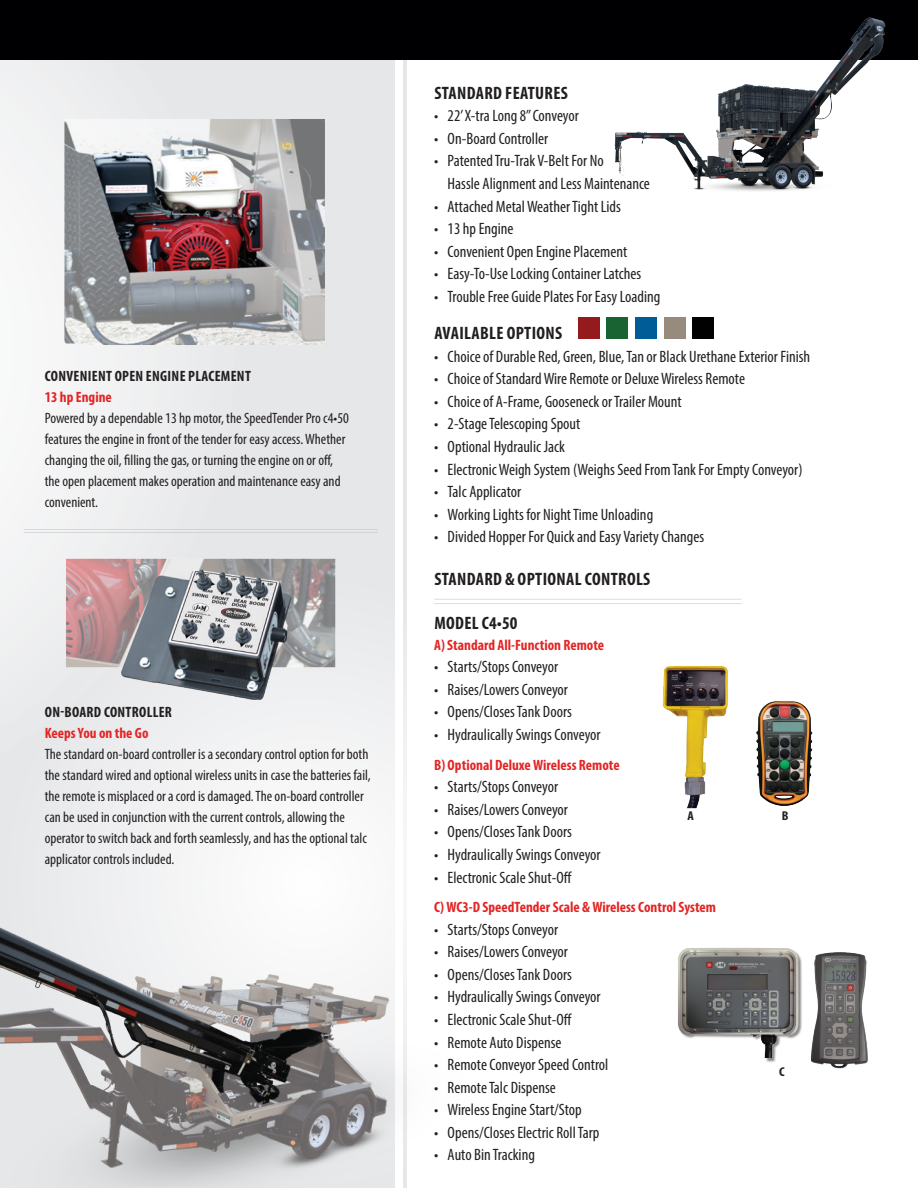
<style>
.page{position:relative;width:918px;height:1188px;background:#e6e7e9}
.page>*{position:absolute;margin:0;border:0;box-sizing:border-box;transform-origin:0 0}
.t1{font:700 condensed 18px "Myriad Pro";letter-spacing:.02em;color:#231f20}
.t2{font:condensed 16.5px/22.5px "Myriad Pro";color:#231f20}
.t3{font:condensed 15px/21px "Myriad Pro";color:#231f20}
.t4{font:700 condensed 15px "Myriad Pro";color:#e32525}
.t5{font:700 condensed 15px "Myriad Pro";letter-spacing:.02em;color:#231f20}
.t6{font:700 condensed 12.9px "Myriad Pro";color:#231f20;scale:1.09 1}
</style>
<div class="page">
<svg style="left:0;top:59px;width:252px;height:511px;fill:#f0f0f2"></svg>
<div style="left:407px;top:0;width:511px;height:1188px;background:#fff"></div>
<div style="left:395px;top:0;width:8px;height:1188px;background:#fff"></div>
<svg style="left:0;top:570px;width:407px;height:263px;fill:#f0f0f1"></svg>
<div style="left:0;top:0;width:918px;height:59px;background:#000002"></div>
<img style="left:662px;top:666px;width:66px;height:143px">
<img style="left:756px;top:701px;width:57px;height:105px">
<hr style="left:434px;top:599px;width:308px;height:1px;background:#bcbdc0">
<hr style="left:434px;top:603px;width:308px;height:1px;background:#bcbdc0">
<div style="left:606px;top:317px;width:22px;height:22px;background:#196333"></div>
<div style="left:578px;top:317px;width:22px;height:22px;background:#951a1d"></div>
<div style="left:635px;top:317px;width:22px;height:22px;background:#005c97"></div>
<div style="left:664px;top:317px;width:21px;height:22px;background:#968b7d"></div>
<div style="left:692px;top:317px;width:22px;height:22px;background:#010101"></div>
<div style="left:679px;top:949px;width:124px;height:114px;background:#231f20;opacity:.51"></div>
<img style="left:678px;top:947px;width:124px;height:111px">
<img style="left:810px;top:952px;width:58px;height:117px">
<img style="left:0;top:833px;width:407px;height:355px">
<hr style="left:24px;top:532px;width:354px;height:1px;background:#bcbdc0">
<hr style="left:24px;top:529px;width:354px;height:1px;background:#bcbdc0">
<img style="left:60px;top:554px;width:281px;height:155px">
<img style="left:60px;top:117px;width:265px;height:230px">
<img style="left:608px;top:17px;width:299px;height:174px">
<p class="t5" style="left:45px;top:366px;width:208px">CONVENIENT OPEN ENGINE PLACEMENT</p>
<p class="t4" style="left:45px;top:387px;width:69px">13 hp Engine</p>
<p class="t3" style="left:45px;top:407px;width:306px">Powered by a dependable 13 hp motor, the SpeedTender Pro c4•50 features the engine in front of the tender for easy access. Whether changing the oil, filling the gas, or turning the engine on or off, the open placement makes operation and maintenance easy and convenient.</p>
<p class="t5" style="left:45px;top:702px;width:129px">ON-BOARD CONTROLLER</p>
<p class="t4" style="left:45px;top:723px;width:105px">Keeps You on the Go</p>
<p class="t3" style="left:45px;top:743px;width:327px">The standard on-board controller is a secondary control option for both the standard wired and optional wireless units in case the batteries fail, the remote is misplaced or a cord is damaged. The on-board controller can be used in conjunction with the current controls, allowing the operator to switch back and forth seamlessly, and has the optional talc applicator controls included.</p>
<p class="t1" style="left:434px;top:82px;width:135px">STANDARD FEATURES</p>
<p class="t2" style="left:434px;top:105px;width:146px">• 22’ X-tra Long 8” Conveyor</p>
<p class="t2" style="left:434px;top:127px;width:116px">• On-Board Controller</p>
<p class="t2" style="left:448px;top:150px;width:204px;text-indent:-13px">• Patented Tru-Trak V-Belt For No<br>Hassle Alignment and Less Maintenance</p>
<p class="t2" style="left:434px;top:195px;width:188px">• Attached Metal Weather Tight Lids</p>
<p class="t2" style="left:434px;top:217px;width:81px">• 13 hp Engine</p>
<p class="t2" style="left:434px;top:240px;width:195px">• Convenient Open Engine Placement</p>
<p class="t2" style="left:434px;top:262px;width:209px">• Easy-To-Use Locking Container Latches</p>
<p class="t2" style="left:434px;top:285px;width:228px">• Trouble Free Guide Plates For Easy Loading</p>
<p class="t1" style="left:434px;top:322px;width:129px">AVAILABLE OPTIONS</p>
<p class="t2" style="left:434px;top:345px;width:378px">• Choice of Durable Red, Green, Blue, Tan or Black Urethane Exterior Finish</p>
<p class="t2" style="left:434px;top:368px;width:312px">• Choice of Standard Wire Remote or Deluxe Wireless Remote</p>
<p class="t2" style="left:434px;top:390px;width:249px">• Choice of A-Frame, Gooseneck or Trailer Mount</p>
<p class="t2" style="left:434px;top:413px;width:148px">• 2-Stage Telescoping Spout</p>
<p class="t2" style="left:434px;top:435px;width:132px">• Optional Hydraulic Jack</p>
<p class="t2" style="left:434px;top:458px;width:370px">• Electronic Weigh System (Weighs Seed From Tank For Empty Conveyor)</p>
<p class="t2" style="left:434px;top:480px;width:89px">• Talc Applicator</p>
<p class="t2" style="left:434px;top:503px;width:221px">• Working Lights for Night Time Unloading</p>
<p class="t2" style="left:434px;top:525px;width:272px">• Divided Hopper For Quick and Easy Variety Changes</p>
<p class="t1" style="left:434px;top:568px;width:217px">STANDARD &amp; OPTIONAL CONTROLS</p>
<p class="t1" style="left:434px;top:612px;width:85px">MODEL C4•50</p>
<p class="t4" style="left:434px;top:636px;width:172px">A) Standard All-Function Remote</p>
<p class="t2" style="left:434px;top:656px;width:126px">• Starts/Stops Conveyor</p>
<p class="t2" style="left:434px;top:678px;width:135px">• Raises/Lowers Conveyor</p>
<p class="t2" style="left:434px;top:701px;width:139px">• Opens/Closes Tank Doors</p>
<p class="t2" style="left:434px;top:723px;width:168px">• Hydraulically Swings Conveyor</p>
<p class="t4" style="left:434px;top:756px;width:187px">B) Optional Deluxe Wireless Remote</p>
<p class="t2" style="left:434px;top:776px;width:126px">• Starts/Stops Conveyor</p>
<p class="t2" style="left:434px;top:798px;width:135px">• Raises/Lowers Conveyor</p>
<p class="t2" style="left:434px;top:821px;width:139px">• Opens/Closes Tank Doors</p>
<p class="t2" style="left:434px;top:843px;width:168px">• Hydraulically Swings Conveyor</p>
<p class="t2" style="left:434px;top:866px;width:139px">• Electronic Scale Shut-Off</p>
<p class="t4" style="left:434px;top:898px;width:283px">C) WC3-D SpeedTender Scale &amp; Wireless Control System</p>
<p class="t2" style="left:434px;top:918px;width:126px">• Starts/Stops Conveyor</p>
<p class="t2" style="left:434px;top:941px;width:135px">• Raises/Lowers Conveyor</p>
<p class="t2" style="left:434px;top:963px;width:139px">• Opens/Closes Tank Doors</p>
<p class="t2" style="left:434px;top:986px;width:168px">• Hydraulically Swings Conveyor</p>
<p class="t2" style="left:434px;top:1008px;width:139px">• Electronic Scale Shut-Off</p>
<p class="t2" style="left:434px;top:1031px;width:129px">• Remote Auto Dispense</p>
<p class="t2" style="left:434px;top:1053px;width:176px">• Remote Conveyor Speed Control</p>
<p class="t2" style="left:434px;top:1076px;width:123px">• Remote Talc Dispense</p>
<p class="t2" style="left:434px;top:1098px;width:149px">• Wireless Engine Start/Stop</p>
<p class="t2" style="left:434px;top:1121px;width:167px">• Opens/Closes Electric Roll Tarp</p>
<p class="t2" style="left:434px;top:1143px;width:102px">• Auto Bin Tracking</p>
<p class="t6" style="left:687px;top:807px;width:7px">A</p>
<p class="t6" style="left:782px;top:807px;width:8px">B</p>
<p class="t6" style="left:779px;top:1064px;width:7px">C</p>
</div>
